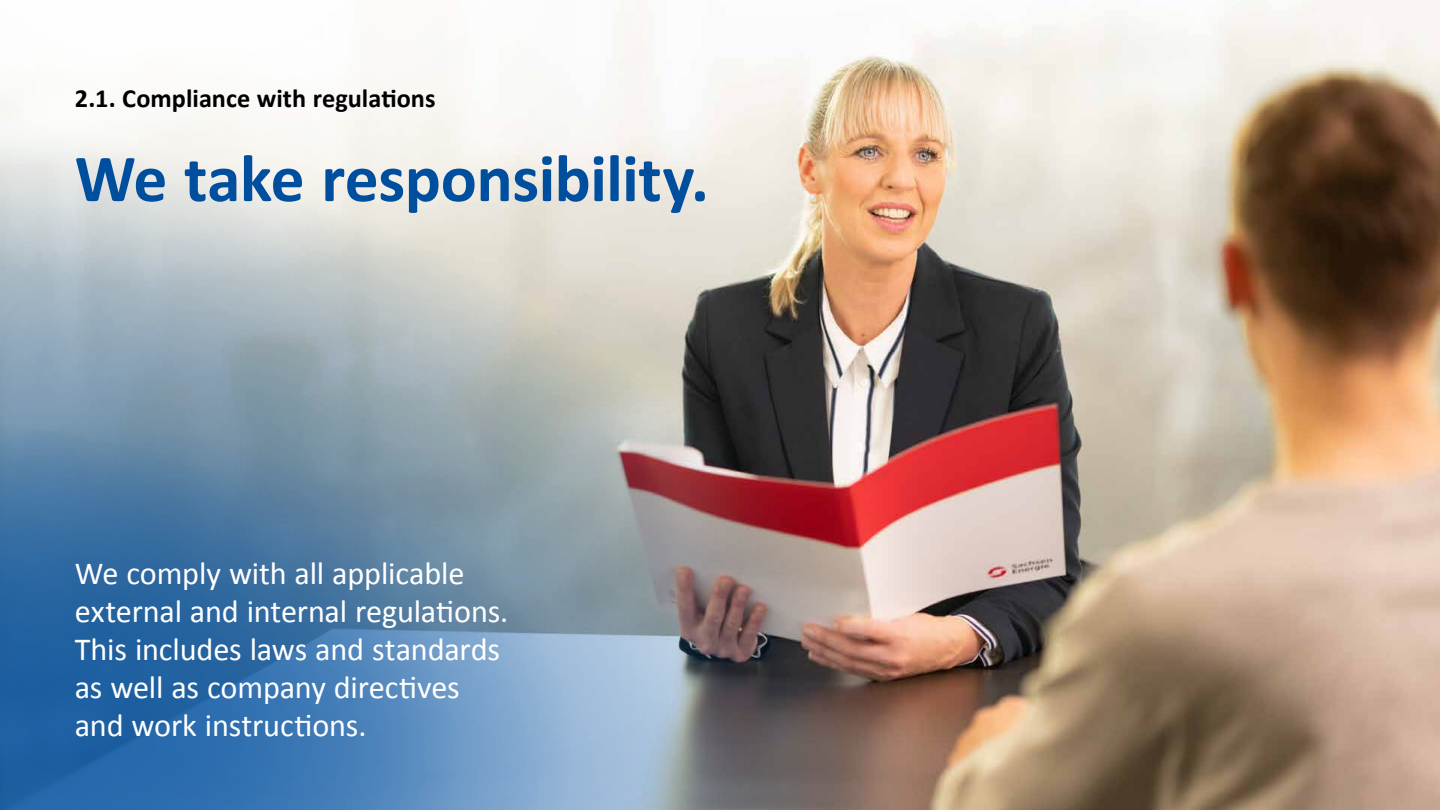
<style>
.page{position:relative;width:1440px;height:810px;background:#fff}
.page>*{position:absolute;margin:0;border:0;box-sizing:border-box;transform-origin:0 0}
.t1{font:700 67.5px "Calibri";letter-spacing:-.005em;color:#004f9f}
.t2{font:32.25px/38.2px "Calibri";letter-spacing:-.005em;color:#fff}
.t3{font:700 26.25px "Calibri";color:#000}
</style>
<div class="page">
<img style="left:913px;top:0;width:527px;height:810px">
<img style="left:0;top:36px;width:1058px;height:774px">
<svg style="left:0;top:0;width:749px;height:284px"></svg>
<svg style="left:462px;top:421px;width:112px;height:389px"></svg>
<svg style="left:0;top:421px;width:462px;height:389px"></svg>
<p class="t3" style="left:75px;top:79px;width:362px">2.1. Compliance with regulations</p>
<h1 class="t1" style="left:75px;top:131px;width:636px">We take responsibility.</h1>
<p class="t2" style="left:75px;top:553px;width:435px">We comply with all applicable external and internal regulations.<br>This includes laws and standards as well as company directives and work instructions.</p>
</div>
